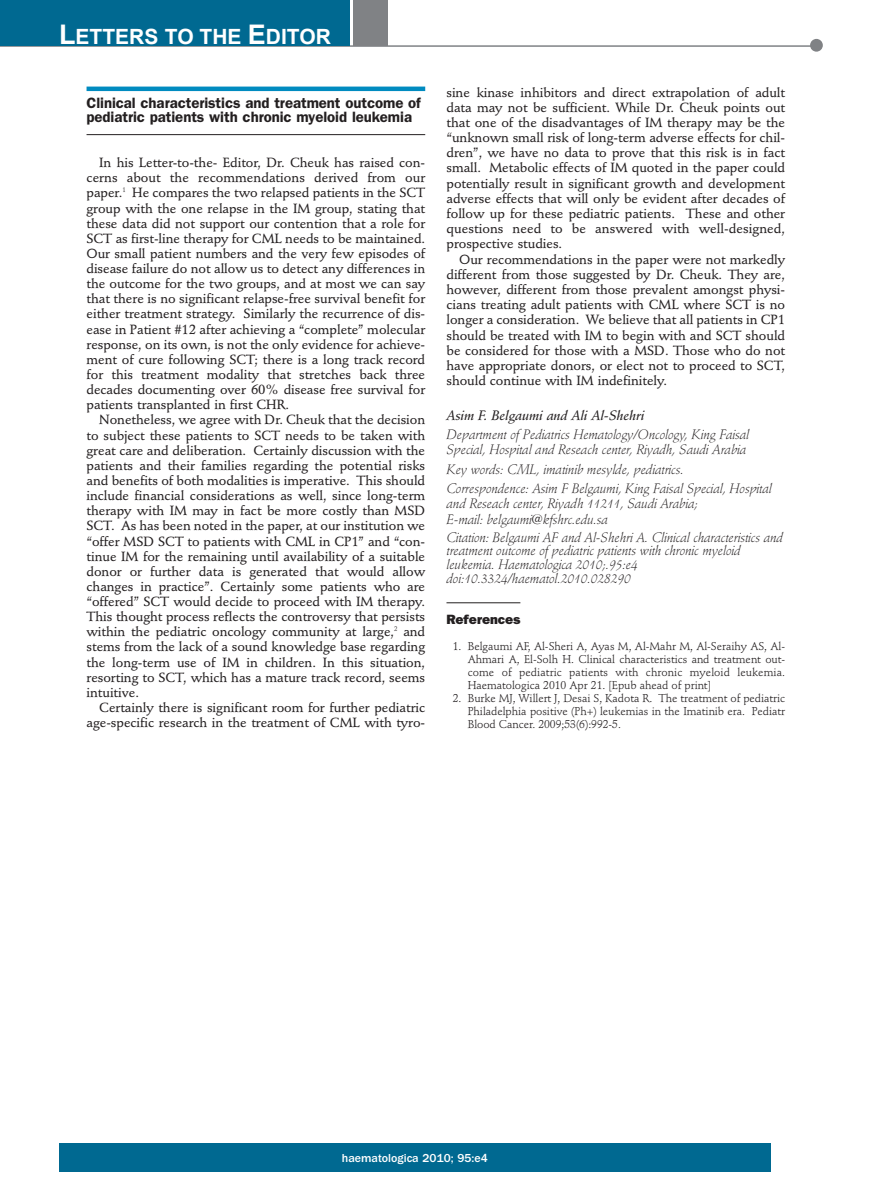
<style>
.page{position:relative;width:893px;height:1191px;background:#fff}
.page>*{position:absolute;margin:0;border:0;box-sizing:border-box;transform-origin:0 0}
.t1{font:700 21px "Arial";color:#fff}
.t2{font:600 15px/13.6px "Franklin Gothic";letter-spacing:-.005em;color:#231f20}
.t3{font:italic 300 13.5px/13.6px "Stempel Schneidler";letter-spacing:-.005em;color:#231f20}
.t4{font:italic 13.5px "Stempel Schneidler Med";letter-spacing:-.005em;color:#231f20}
.t5{font:800 13.5px "Franklin Gothic";letter-spacing:-.005em;color:#231f20}
.t6{font:500 13.2px/15.1px "Stempel Schneidler";letter-spacing:-.005em;color:#231f20;text-align:justify}
.t7{font:500 12px "Franklin Gothic";color:#fff}
.t8{font:11.25px/12.9px "Stempel Schneidler";letter-spacing:-.005em;color:#231f20;text-align:justify}
.s1{font-size:27px}
</style>
<div class="page">
<div style="left:59px;top:1143px;width:712px;height:28px;background:#006991"></div>
<hr style="left:0;top:45px;width:820px;height:2px;background:#808285">
<div style="left:810px;top:39px;width:13px;height:13px;background:#808285;border-radius:50%"></div>
<div style="left:354px;top:0;width:34px;height:45px;background:#808285"></div>
<div style="left:0;top:0;width:350px;height:45px;background:#006991"></div>
<hr style="left:87px;top:87px;width:338px;height:4px;background:#008bc0">
<hr style="left:87px;top:134px;width:338px;height:1px;background:#231f20">
<hr style="left:446px;top:602px;width:74px;height:1px;background:#231f20">
<h1 class="t1" style="left:59px;top:25px;width:273px"><span class="s1">L</span>ETTERS TO THE <span class="s1">E</span>DITOR</h1>
<p class="t2" style="left:87px;top:97px;width:336px">Clinical characteristics and treatment outcome of pediatric patients with chronic myeloid leukemia</p>
<p class="t6" style="left:87px;top:156px;width:340px;text-indent:13px">In his Letter-to-the- Editor, Dr. Cheuk has raised con&shy;cerns about the recommendations derived from our paper.<sup>1</sup> He compares the two relapsed patients in the SCT group with the one relapse in the IM group, stating that these data did not support our contention that a role for SCT as first-line therapy for CML needs to be maintained.<br>Our small patient numbers and the very few episodes of disease failure do not allow us to detect any differences in the outcome for the two groups, and at most we can say that there is no significant relapse-free survival benefit for either treatment strategy. Similarly the recurrence of dis&shy;ease in Patient #12 after achieving a “complete” molecular response, on its own, is not the only evidence for achieve&shy;ment of cure following SCT; there is a long track record for this treatment modality that stretches back three decades documenting over 60% disease free survival for patients transplanted in first CHR.</p>
<p class="t6" style="left:87px;top:413px;width:340px;text-indent:13px">Nonetheless, we agree with Dr. Cheuk that the decision to subject these patients to SCT needs to be taken with great care and deliberation. Certainly discussion with the patients and their families regarding the potential risks and benefits of both modalities is imperative. This should include financial considerations as well, since long-term therapy with IM may in fact be more costly than MSD SCT. As has been noted in the paper, at our institution we “offer MSD SCT to patients with CML in CP1” and “con&shy;tinue IM for the remaining until availability of a suitable donor or further data is generated that would allow changes in practice”. Certainly some patients who are “offered” SCT would decide to proceed with IM therapy.<br>This thought process reflects the controversy that persists within the pediatric oncology community at large,<sup>2</sup> and stems from the lack of a sound knowledge base regarding the long-term use of IM in children. In this situation, resorting to SCT, which has a mature track record, seems intuitive.</p>
<p class="t6" style="left:87px;top:701px;width:340px;text-align:right">Certainly there is significant room for further pediatric age-specific research in the treatment of CML with tyro-</p>
<p class="t6" style="left:446px;top:86px;width:340px">sine kinase inhibitors and direct extrapolation of adult data may not be sufficient. While Dr. Cheuk points out that one of the disadvantages of IM therapy may be the “unknown small risk of long-term adverse effects for chil&shy;dren”, we have no data to prove that this risk is in fact small. Metabolic effects of IM quoted in the paper could potentially result in significant growth and development adverse effects that will only be evident after decades of follow up for these pediatric patients. These and other questions need to be answered with well-designed, prospective studies.</p>
<p class="t6" style="left:446px;top:253px;width:340px;text-indent:13px">Our recommendations in the paper were not markedly different from those suggested by Dr. Cheuk. They are, however, different from those prevalent amongst physi&shy;cians treating adult patients with CML where SCT is no longer a consideration. We believe that all patients in CP1 should be treated with IM to begin with and SCT should be considered for those with a MSD. Those who do not have appropriate donors, or elect not to proceed to SCT, should continue with IM indefinitely.</p>
<p class="t4" style="left:446px;top:409px;width:199px">Asim F. Belgaumi and Ali Al-Shehri</p>
<p class="t3" style="left:446px;top:428px;width:304px;line-height:15.1px">Department of Pediatrics Hematology/Oncology, King Faisal<br>Special, Hospital and Reseach center, Riyadh, Saudi Arabia</p>
<p class="t3" style="left:446px;top:461px;width:327px;line-height:19.5px">Key words: CML, imatinib mesylde, pediatrics.<br>Correspondence: Asim F Belgaumi, King Faisal Special, Hospital</p>
<p class="t3" style="left:446px;top:497px;width:253px;line-height:15.1px">and Reseach center, Riyadh 11211, Saudi Arabia;<br>E-mail: belgaumi@kfshrc.edu.sa</p>
<p class="t3" style="left:446px;top:531px;width:338px">Citation: Belgaumi AF and Al-Shehri A. Clinical characteristics and treatment outcome of pediatric patients with chronic myeloid leukemia. Haematologica 2010;.95:e4 doi:10.3324/haematol.2010.028290</p>
<p class="t5" style="left:446px;top:615px;width:75px">References</p>
<p class="t8" style="left:468px;top:641px;width:319px;text-indent:-15px">1. Belgaumi AF, Al-Sheri A, Ayas M, Al-Mahr M, Al-Seraihy AS, Al-Ahmari A, El-Solh H. Clinical characteristics and treatment out&shy;come of pediatric patients with chronic myeloid leukemia.<br>Haematologica 2010 Apr 21. [Epub ahead of print]</p>
<p class="t8" style="left:468px;top:692px;width:319px;text-indent:-15px">2. Burke MJ, Willert J, Desai S, Kadota R. The treatment of pediatric Philadelphia positive (Ph+) leukemias in the Imatinib era. Pediatr Blood Cancer. 2009;53(6):992-5.</p>
<p class="t7" style="left:342px;top:1154px;width:148px">haematologica 2010; 95:e4</p>
</div>
